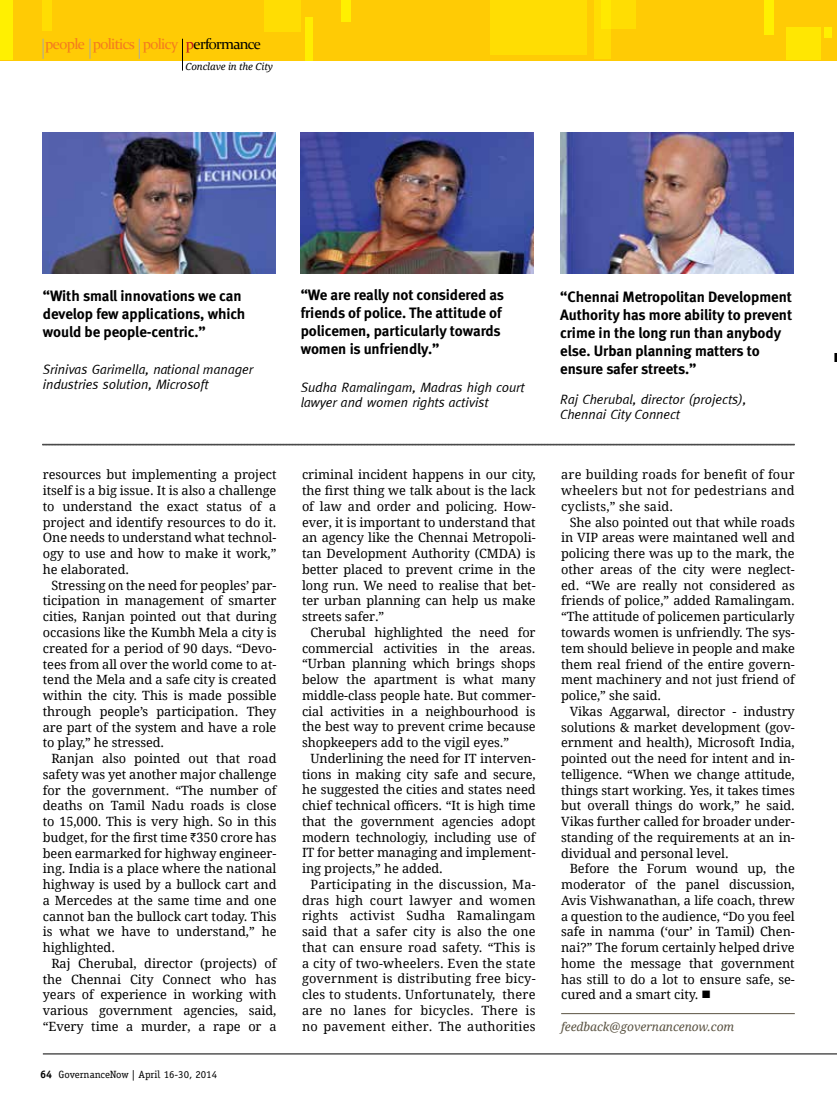
<style>
.page{position:relative;width:837px;height:1106px;background:#fff}
.page>*{position:absolute;margin:0;border:0;box-sizing:border-box;transform-origin:0 0}
.t1{font:700 15px/18px "Meta";letter-spacing:-.005em;color:#000}
.t2{font:15px "Constantia";letter-spacing:-.05em;color:#f47920}
.t3{font:italic 13.5px/15px "Meta";letter-spacing:-.005em;color:#000}
.t4{font:12.75px/15.8px "Droid Serif Pro";letter-spacing:-.005em;color:#000;text-align:justify}
.t5{font:italic 12px "Droid Serif Pro";letter-spacing:-.005em;color:#5a5342}
.t6{font:10.5px "Officina Serif Std";color:#000}
.t7{font:italic 9.75px "Droid Serif Pro";letter-spacing:-.01em;color:#000}
.s1{color:#c4161c}
.s2{color:#000}
.s3{color:#fff}
.s4{font-family:"Rupee"}
.s5{font-weight:700;font-size:10.8px}
</style>
<div class="page">
<hr style="left:43px;top:1053px;width:794px;height:1px;background:#000">
<hr style="left:561px;top:1013px;width:234px;height:1px;background:#5a5342">
<div style="left:0;top:0;width:837px;height:60px;background:#ffcb05"></div>
<div style="left:594px;top:0;width:16px;height:58px;background:#ffdd03"></div>
<div style="left:601px;top:0;width:34px;height:29px;background:#ffdd03"></div>
<div style="left:490px;top:0;width:96px;height:55px;background:#ffdd03"></div>
<div style="left:824px;top:27px;width:8px;height:11px;background:#fff200"></div>
<div style="left:305px;top:17px;width:8px;height:43px;background:#fff200"></div>
<div style="left:264px;top:0;width:37px;height:32px;background:#ffdd03"></div>
<div style="left:0;top:0;width:13px;height:60px;background:#fff200"></div>
<div style="left:42px;top:0;width:10px;height:31px;background:#ffdd03"></div>
<div style="left:786px;top:27px;width:34px;height:33px;background:#ffe702"></div>
<div style="left:764px;top:0;width:10px;height:35px;background:#fff200"></div>
<div style="left:341px;top:0;width:10px;height:22px;background:#fff200"></div>
<hr style="left:182px;top:39px;width:1px;height:32px;background:#000">
<svg style="left:43px;top:39px;width:1px;height:20px"></svg>
<svg style="left:90px;top:39px;width:1px;height:20px"></svg>
<svg style="left:139px;top:39px;width:1px;height:20px"></svg>
<img style="left:560px;top:132px;width:233px;height:141px">
<img style="left:301px;top:132px;width:233px;height:141px">
<img style="left:43px;top:132px;width:233px;height:141px">
<svg style="left:42px;top:443px;width:753px;height:2px;background:#929292"></svg>
<svg style="left:834px;top:353px;width:3px;height:9px"></svg>
<p class="t2" style="left:45px;top:34px;width:217px">people politics policy <span class="s1">p</span><span class="s2">erformance</span></p>
<p class="t7" style="left:185px;top:60px;width:123px">Conclave in the City<span class="s3">tbe City</span></p>
<p class="t1" style="left:43px;top:286px;width:204px">“With small innovations we can develop few applications, which would be people-centric.”</p>
<p class="t3" style="left:43px;top:362px;width:212px">Srinivas Garimella, national manager industries solution, Microsoft</p>
<p class="t4" style="left:43px;top:466px;width:235px">resources but implementing a project itself is a big issue. It is also a challenge to understand the exact status of a project and identify resources to do it.<br>One needs to understand what technol&shy;ogy to use and how to make it work,” he elaborated.</p>
<p class="t4" style="left:43px;top:577px;width:235px;text-indent:9px">Stressing on the need for peoples’ par&shy;ticipation in management of smarter cities, Ranjan pointed out that during occasions like the Kumbh Mela a city is created for a period of 90 days. “Devo&shy;tees from all over the world come to at&shy;tend the Mela and a safe city is created within the city. This is made possible through people’s participation. They are part of the system and have a role to play,” he stressed.</p>
<p class="t4" style="left:43px;top:750px;width:235px;text-indent:9px">Ranjan also pointed out that road safety was yet another major challenge for the government. “The number of deaths on Tamil Nadu roads is close to 15,000. This is very high. So in this budget, for the first time <span class="s4">`</span>350 crore has been earmarked for highway engineer&shy;ing. India is a place where the national highway is used by a bullock cart and a Mercedes at the same time and one cannot ban the bullock cart today. This is what we have to understand,” he highlighted.</p>
<p class="t4" style="left:43px;top:955px;width:235px;text-indent:9px">Raj Cherubal, director (projects) of the Chennai City Connect who has years of experience in working with various government agencies, said, “Every time a murder, a rape or a</p>
<p class="t6" style="left:40px;top:1068px;width:178px"><span class="s5">64</span> GovernanceNow | April 16-30, 2014</p>
<p class="t1" style="left:301px;top:286px;width:205px">“We are really not considered as friends of police. The attitude of policemen, particularly towards women is unfriendly.”</p>
<p class="t3" style="left:301px;top:379px;width:226px">Sudha Ramalingam, Madras high court lawyer and women rights activist</p>
<p class="t4" style="left:302px;top:466px;width:235px">criminal incident happens in our city, the first thing we talk about is the lack of law and order and policing. How&shy;ever, it is important to understand that an agency like the Chennai Metropoli&shy;tan Development Authority (CMDA) is better placed to prevent crime in the long run. We need to realise that bet&shy;ter urban planning can help us make streets safer.”</p>
<p class="t4" style="left:302px;top:624px;width:235px;text-indent:9px">Cherubal highlighted the need for commercial activities in the areas. “Urban planning which brings shops below the apartment is what many middle-class people hate. But commer&shy;cial activities in a neighbourhood is the best way to prevent crime because shopkeepers add to the vigil eyes.”</p>
<p class="t4" style="left:302px;top:750px;width:235px;text-indent:9px">Underlining the need for IT interven&shy;tions in making city safe and secure, he suggested the cities and states need chief technical officers. “It is high time that the government agencies adopt modern technologiy, including use of IT for better managing and implement&shy;ing projects,” he added.</p>
<p class="t4" style="left:302px;top:876px;width:235px;text-indent:9px">Participating in the discussion, Ma&shy;dras high court lawyer and women rights activist Sudha Ramalingam said that a safer city is also the one that can ensure road safety. “This is a city of two-wheelers. Even the state government is distributing free bicy&shy;cles to students. Unfortunately, there are no lanes for bicycles. There is no pavement either. The authorities</p>
<p class="t1" style="left:560px;top:287px;width:233px">“Chennai Metropolitan Development<br>Authority has more ability to prevent crime in the long run than anybody else. Urban planning matters to ensure safer streets.”</p>
<p class="t3" style="left:560px;top:391px;width:188px">Raj Cherubal, director (projects),<br>Chennai City Connect</p>
<p class="t4" style="left:561px;top:466px;width:235px">are building roads for benefit of four wheelers but not for pedestrians and cyclists,” she said.</p>
<p class="t4" style="left:561px;top:514px;width:235px;text-indent:9px">She also pointed out that while roads in VIP areas were maintaned well and policing there was up to the mark, the other areas of the city were neglect&shy;ed. “We are really not considered as friends of police,” added Ramalingam. “The attitude of policemen particularly towards women is unfriendly. The sys&shy;tem should believe in people and make them real friend of the entire govern&shy;ment machinery and not just friend of police,” she said.</p>
<p class="t4" style="left:561px;top:703px;width:235px;text-indent:9px">Vikas Aggarwal, director - industry solutions &amp; market development (gov&shy;ernment and health), Microsoft India, pointed out the need for intent and in&shy;telligence. “When we change attitude, things start working. Yes, it takes times but overall things do work,” he said.<br>Vikas further called for broader under&shy;standing of the requirements at an in&shy;dividual and personal level.</p>
<p class="t4" style="left:561px;top:860px;width:235px;text-indent:9px">Before the Forum wound up, the moderator of the panel discussion, Avis Vishwanathan, a life coach, threw a question to the audience, “Do you feel safe in namma (‘our’ in Tamil) Chen&shy;nai?” The forum certainly helped drive home the message that government has still to do a lot to ensure safe, se&shy;cured and a smart city. ■</p>
<p class="t5" style="left:561px;top:1018px;width:175px">feedback@governancenow.com</p>
</div>
